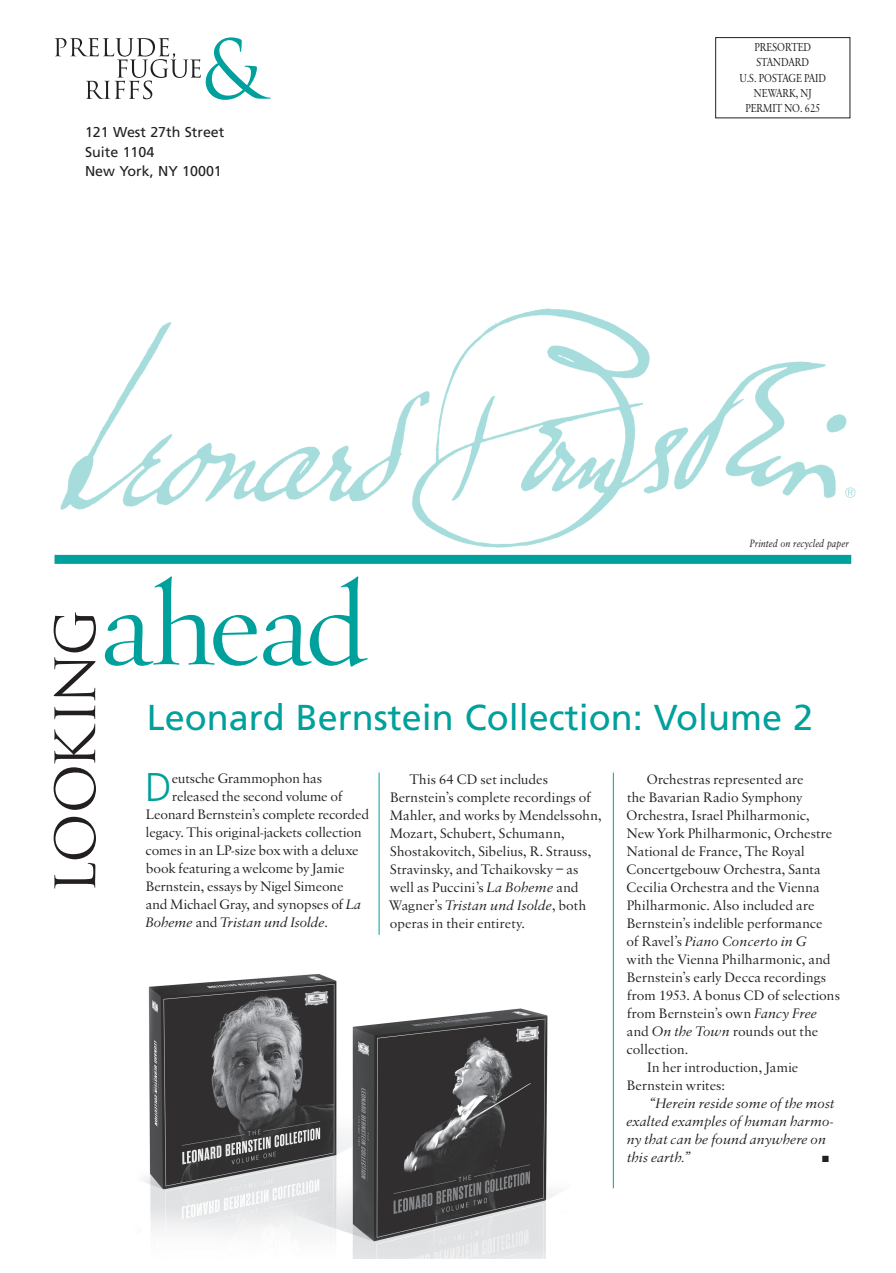
<style>
.page{position:relative;width:896px;height:1273px;background:#fff}
.page>*{position:absolute;margin:0;border:0;box-sizing:border-box;transform-origin:0 0}
.body_1{font:300 40.05px "Frutiger";color:#00a09c}
.headline_2{font:36px "Frutiger";color:#00a09c}
.body_1-2{font:14.25px/18px "Sabon Rmn";letter-spacing:.01em;color:#231f20}
.body_1-3{font:14.25px/18px "Sabon Itl";letter-spacing:.01em;color:#231f20}
.calendar{font:14.25px "Frutiger";color:#231f20}
.body_1-4{font:12px "Sabon Rmn";color:#231f20;scale:.85 1}
.body_1-5{font:10.5px "Sabon Italic Os F";color:#231f20;scale:.85 1}
.body_1-6{font:9px "Zapf Dingbats ITC";color:#231f20}
.s1{font-family:"Sabon Itl"}
.s2{font-family:"Sabon Rmn"}
</style>
<div class="page">
<hr style="left:613px;top:772px;width:1px;height:415px;background:#00a09c">
<hr style="left:379px;top:772px;width:1px;height:162px;background:#00a09c">
<svg style="left:105px;top:576px;width:263px;height:90px"></svg>
<svg style="left:54px;top:816px;width:42px;height:72px"></svg>
<svg style="left:54px;top:612px;width:42px;height:197px"></svg>
<svg style="left:55px;top:37px;width:216px;height:63px"></svg>
<img style="left:60px;top:308px;width:796px;height:249px">
<div style="left:54px;top:554px;width:797px;height:9px;background:#00a09c"></div>
<div style="left:715px;top:37px;width:135px;height:81px;border:1px solid #231f20"></div>
<img style="left:143px;top:974px;width:415px;height:283px">
<p class="calendar" style="left:85px;top:124px;width:141px">121 West 27th Street</p>
<p class="calendar" style="left:85px;top:144px;width:71px">Suite 1104</p>
<p class="calendar" style="left:85px;top:163px;width:138px">New York, NY 10001</p>
<p class="body_1-4" style="left:754px;top:39px;width:68px">PRESORTED</p>
<p class="body_1-4" style="left:756px;top:54px;width:63px">STANDARD</p>
<p class="body_1-4" style="left:739px;top:69px;width:103px">U.S. POSTAGE PAID</p>
<p class="body_1-4" style="left:754px;top:84px;width:69px">NEWARK, NJ</p>
<p class="body_1-4" style="left:745px;top:99px;width:90px">PERMIT NO. 625</p>
<p class="body_1-5" style="left:749px;top:537px;width:118px">Printed on recycled paper</p>
<p class="headline_2" style="left:147px;top:696px;width:668px">Leonard Bernstein Collection: Volume 2</p>
<p class="body_1" style="left:145px;top:764px;width:28px">D</p>
<p class="body_1-2" style="left:172px;top:770px;width:152px">eutsche Grammophon has</p>
<p class="body_1-2" style="left:172px;top:788px;width:172px">released the second volume of</p>
<p class="body_1-2" style="left:146px;top:806px;width:225px">Leonard Bernstein’s complete recorded</p>
<p class="body_1-2" style="left:146px;top:824px;width:217px">legacy. This original-jackets collection</p>
<p class="body_1-2" style="left:146px;top:842px;width:214px">comes in an LP-size box with a deluxe</p>
<p class="body_1-2" style="left:146px;top:860px;width:200px">book featuring a welcome by Jamie</p>
<p class="body_1-2" style="left:146px;top:878px;width:199px">Bernstein, essays by Nigel Simeone</p>
<p class="body_1-2" style="left:146px;top:896px;width:217px">and Michael Gray, and synopses of <span class="s1">La</span></p>
<p class="body_1-3" style="left:146px;top:914px;width:183px">Boheme <span class="s2">and</span> Tristan und Isolde<span class="s2">.</span></p>
<p class="body_1-2" style="left:389px;top:771px;width:214px;text-indent:21px">This 64 CD set includes<br>Bernstein’s complete recordings of<br>Mahler, and works by Mendelssohn,<br>Mozart, Schubert, Schumann,<br>Shostakovitch, Sibelius, R. Strauss,<br>Stravinsky, and Tchaikovsky – as well as Puccini’s <span class="s1">La Boheme</span> and<br>Wagner’s <span class="s1">Tristan und Isolde</span>, both operas in their entirety.</p>
<p class="body_1-2" style="left:626px;top:770px;width:215px;text-indent:20px">Orchestras represented are<br>the Bavarian Radio Symphony<br>Orchestra, Israel Philharmonic,<br>New York Philharmonic, Orchestre<br>National de France, The Royal<br>Concertgebouw Orchestra, Santa<br>Cecilia Orchestra and the Vienna<br>Philharmonic. Also included are<br>Bernstein’s indelible performance<br>of Ravel’s <span class="s1">Piano Concerto in G<br></span>with the Vienna Philharmonic, and<br>Bernstein’s early Decca recordings from 1953. A bonus CD of selections from Bernstein’s own <span class="s1">Fancy Free </span>and <span class="s1">On the Town</span> rounds out the collection.</p>
<p class="body_1-2" style="left:627px;top:1058px;width:173px;text-indent:20px">In her introduction, Jamie<br>Bernstein writes:</p>
<p class="body_1-3" style="left:627px;top:1094px;width:209px;text-indent:23px">“Herein reside some of the most exalted examples of human harmo&shy;ny that can be found anywhere on this earth.”</p>
<p class="body_1-6" style="left:822px;top:1154px;width:8px">■</p>
</div>
